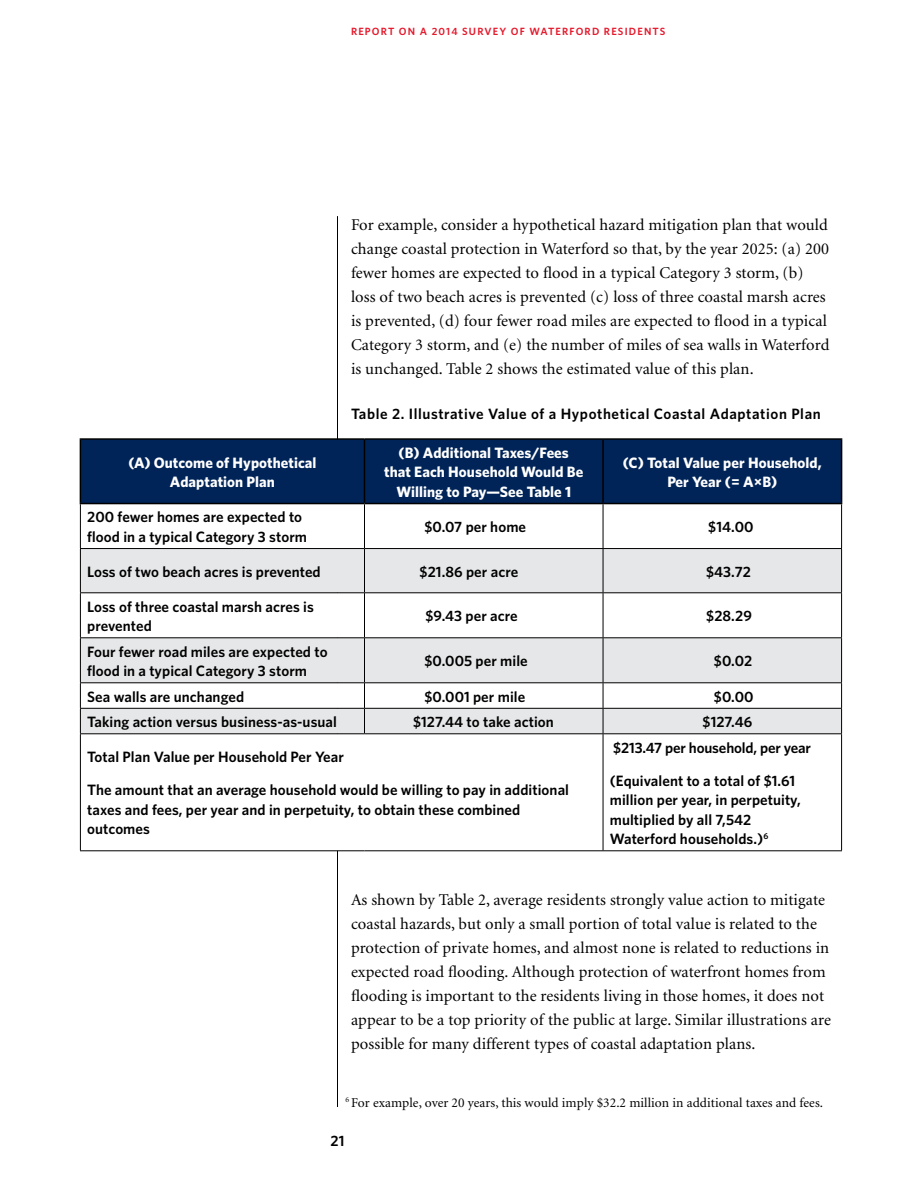
<style>
.page{position:relative;width:918px;height:1188px;background:#fff}
.page>*{position:absolute;margin:0;border:0;box-sizing:border-box;transform-origin:0 0}
.t1{font:16.5px/24px "Minion";letter-spacing:.005em;color:#000}
.t2{font:600 15px/19.5px "Whitney";letter-spacing:.005em;color:#000}
.t3{font:700 15px/19.5px "Whitney";letter-spacing:.005em;color:#fff;text-align:center}
.t4{font:600 15px "Whitney";letter-spacing:.04em;color:#000}
.t5{font:13.5px "Minion";letter-spacing:.005em;color:#000}
.t6{font:600 10.5px "Whitney";letter-spacing:.11em;color:#e51a2d}
</style>
<div class="page">
<hr style="left:337px;top:216px;width:1px;height:891px;background:#000">
<div style="left:81px;top:440px;width:760px;height:63px;background:#002458"></div>
<svg style="left:81px;top:504px;width:760px;height:346px"></svg>
<svg style="left:81px;top:549px;width:760px;height:184px;fill:#e6e7e8"></svg>
<hr style="left:80px;top:504px;width:1px;height:44px;background:#000">
<hr style="left:364px;top:504px;width:1px;height:44px;background:#000">
<hr style="left:603px;top:504px;width:1px;height:44px;background:#000">
<hr style="left:841px;top:504px;width:1px;height:44px;background:#000">
<hr style="left:80px;top:548px;width:284px;height:1px;background:#000">
<hr style="left:80px;top:549px;width:1px;height:43px;background:#000">
<hr style="left:364px;top:548px;width:239px;height:1px;background:#000">
<hr style="left:364px;top:549px;width:1px;height:43px;background:#000">
<hr style="left:603px;top:548px;width:239px;height:1px;background:#000">
<hr style="left:603px;top:549px;width:1px;height:43px;background:#000">
<hr style="left:841px;top:549px;width:1px;height:43px;background:#000">
<hr style="left:80px;top:592px;width:284px;height:1px;background:#000">
<hr style="left:80px;top:593px;width:1px;height:44px;background:#000">
<hr style="left:364px;top:592px;width:239px;height:1px;background:#000">
<hr style="left:364px;top:593px;width:1px;height:44px;background:#000">
<hr style="left:603px;top:592px;width:239px;height:1px;background:#000">
<hr style="left:603px;top:593px;width:1px;height:44px;background:#000">
<hr style="left:841px;top:593px;width:1px;height:44px;background:#000">
<hr style="left:80px;top:637px;width:284px;height:1px;background:#000">
<hr style="left:80px;top:638px;width:1px;height:44px;background:#000">
<hr style="left:364px;top:637px;width:239px;height:1px;background:#000">
<hr style="left:364px;top:638px;width:1px;height:44px;background:#000">
<hr style="left:603px;top:637px;width:239px;height:1px;background:#000">
<hr style="left:603px;top:638px;width:1px;height:44px;background:#000">
<hr style="left:841px;top:638px;width:1px;height:44px;background:#000">
<hr style="left:80px;top:682px;width:284px;height:1px;background:#000">
<hr style="left:364px;top:682px;width:239px;height:1px;background:#000">
<hr style="left:603px;top:682px;width:239px;height:1px;background:#000">
<hr style="left:80px;top:708px;width:284px;height:1px;background:#000">
<svg style="left:80px;top:683px;width:1px;height:50px"></svg>
<hr style="left:364px;top:708px;width:239px;height:1px;background:#000">
<svg style="left:364px;top:683px;width:1px;height:50px"></svg>
<hr style="left:603px;top:708px;width:239px;height:1px;background:#000">
<svg style="left:603px;top:683px;width:1px;height:50px"></svg>
<svg style="left:841px;top:683px;width:1px;height:50px"></svg>
<hr style="left:80px;top:733px;width:284px;height:1px;background:#000">
<hr style="left:80px;top:734px;width:1px;height:116px;background:#000">
<hr style="left:364px;top:733px;width:239px;height:1px;background:#000">
<hr style="left:603px;top:733px;width:239px;height:1px;background:#000">
<hr style="left:603px;top:734px;width:1px;height:116px;background:#000">
<hr style="left:841px;top:734px;width:1px;height:116px;background:#000">
<hr style="left:80px;top:850px;width:284px;height:1px;background:#000">
<hr style="left:364px;top:850px;width:239px;height:1px;background:#000">
<hr style="left:603px;top:850px;width:239px;height:1px;background:#000">
<hr style="left:80px;top:438px;width:284px;height:2px;background:#000">
<hr style="left:80px;top:440px;width:1px;height:63px;background:#000">
<hr style="left:364px;top:438px;width:239px;height:2px;background:#000">
<hr style="left:364px;top:440px;width:1px;height:63px;background:#000">
<hr style="left:603px;top:438px;width:239px;height:2px;background:#000">
<hr style="left:602px;top:440px;width:2px;height:63px;background:#000">
<hr style="left:841px;top:440px;width:1px;height:63px;background:#000">
<hr style="left:80px;top:503px;width:284px;height:1px;background:#000">
<hr style="left:364px;top:503px;width:239px;height:1px;background:#000">
<hr style="left:603px;top:503px;width:239px;height:1px;background:#000">
<p class="t6" style="left:351px;top:25px;width:316px">Report on a 2014 survey of waterford residents</p>
<p class="t1" style="left:351px;top:213px;width:480px">For example, consider a hypothetical hazard mitigation plan that would change coastal protection in Waterford so that, by the year 2025: (a) 200 fewer homes are expected to flood in a typical Category 3 storm, (b) loss of two beach acres is prevented (c) loss of three coastal marsh acres is prevented, (d) four fewer road miles are expected to flood in a typical Category 3 storm, and (e) the number of miles of sea walls in Waterford is unchanged. Table 2 shows the estimated value of this plan.</p>
<p class="t4" style="left:351px;top:404px;width:471px">Table 2. I llustrative Value of a Hypothetical Coastal Adaptation Plan</p>
<p class="t3" style="left:128px;top:452px;width:190px">(A) Outcome of Hypothetical<br>Adaptation Plan</p>
<p class="t3" style="left:384px;top:442px;width:201px">(B) Additional Taxes/Fees that Each Household Would Be<br>Willing to Pay—See Table 1</p>
<p class="t3" style="left:623px;top:452px;width:200px">(C) Total Value per Household,<br>Per Year (= A×B)</p>
<p class="t2" style="left:87px;top:507px;width:221px">200 fewer homes are expected to flood in a typical Category 3 storm</p>
<p class="t2" style="left:424px;top:517px;width:103px">$0.07 per home</p>
<p class="t2" style="left:708px;top:517px;width:47px">$14.00</p>
<p class="t2" style="left:87px;top:561px;width:235px">Loss of two beach acres is prevented</p>
<p class="t2" style="left:420px;top:561px;width:100px">$21.86 per acre</p>
<p class="t2" style="left:706px;top:561px;width:46px">$43.72</p>
<p class="t2" style="left:87px;top:596px;width:228px">Loss of three coastal marsh acres is prevented</p>
<p class="t2" style="left:425px;top:606px;width:94px">$9.43 per acre</p>
<p class="t2" style="left:706px;top:606px;width:47px">$28.29</p>
<p class="t2" style="left:87px;top:641px;width:242px">Four fewer road miles are expected to flood in a typical Category 3 storm</p>
<p class="t2" style="left:424px;top:651px;width:105px">$0.005 per mile</p>
<p class="t2" style="left:714px;top:651px;width:40px">$0.02</p>
<p class="t2" style="left:87px;top:686px;width:158px">Sea walls are unchanged</p>
<p class="t2" style="left:424px;top:686px;width:102px">$0.001 per mile</p>
<p class="t2" style="left:714px;top:686px;width:41px">$0.00</p>
<p class="t2" style="left:87px;top:712px;width:251px">Taking action versus business-as-usual</p>
<p class="t2" style="left:413px;top:712px;width:142px">$127.44 to take action</p>
<p class="t2" style="left:703px;top:712px;width:51px">$127.46</p>
<p class="t2" style="left:87px;top:747px;width:258px">Total Plan Value per Household Per Year</p>
<p class="t2" style="left:87px;top:780px;width:483px">The amount that an average household would be willing to pay in additional taxes and fees, per year and in perpetuity, to obtain these combined outcomes</p>
<p class="t2" style="left:613px;top:737px;width:199px">$213.47 per household, per year</p>
<p class="t2" style="left:610px;top:770px;width:193px">(Equivalent to a total of $1.61 million per year, in perpetuity, multiplied by all 7,542<br>Waterford households.)<sup>6</sup></p>
<p class="t1" style="left:351px;top:888px;width:481px">As shown by Table 2, average residents strongly value action to mitigate coastal hazards, but only a small portion of total value is related to the protection of private homes, and almost none is related to reductions in expected road flooding. Although protection of waterfront homes from flooding is important to the residents living in those homes, it does not appear to be a top priority of the public at large. Similar illustrations are possible for many different types of coastal adaptation plans.</p>
<p class="t5" style="left:346px;top:1096px;width:479px"><sup>6</sup> For example, over 20 years, this would imply $32.2 million in additional taxes and fees.</p>
<p class="t2" style="left:330px;top:1131px;width:16px">21</p>
</div>
